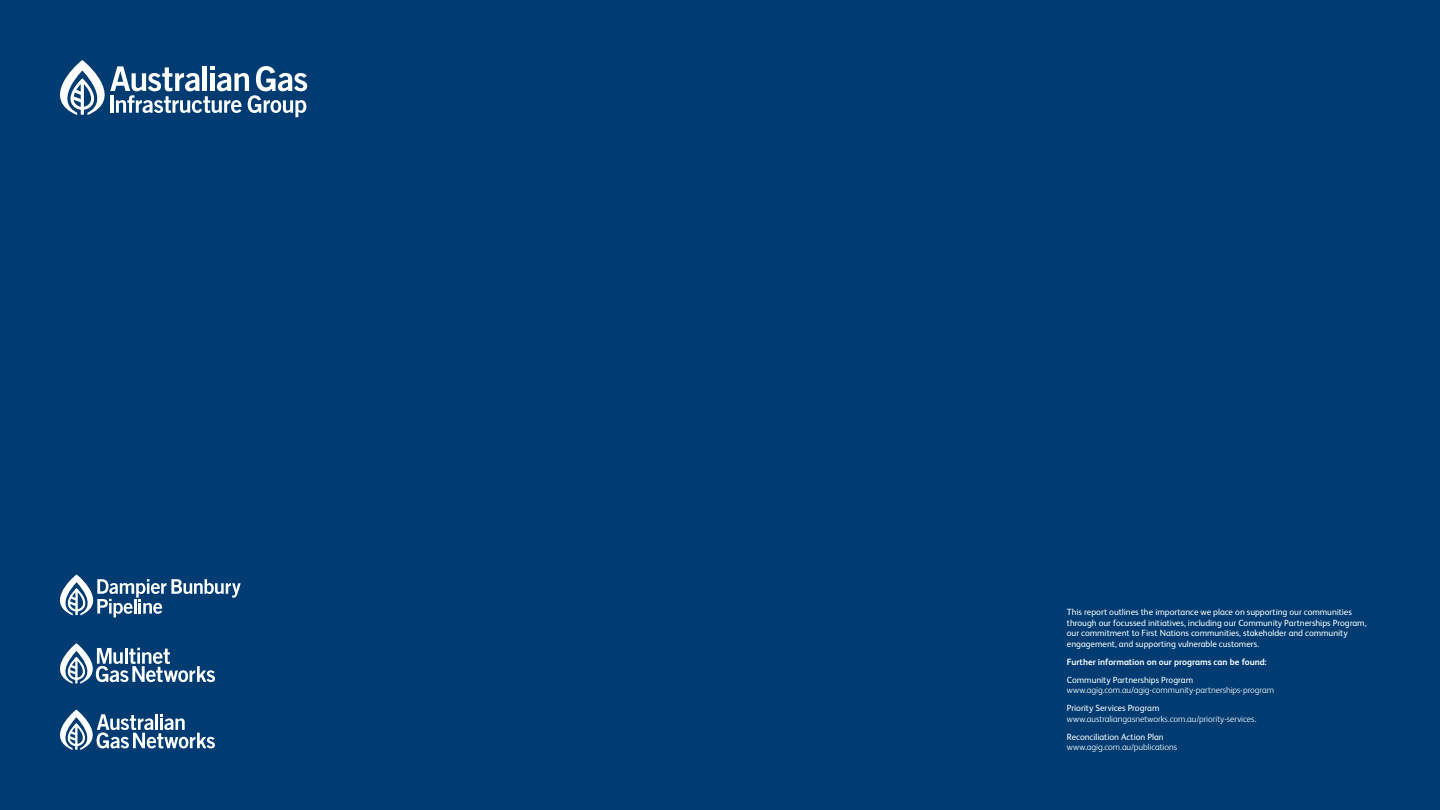
<style>
.page{position:relative;width:1440px;height:810px;background:#003c71}
.page>*{position:absolute;margin:0;border:0;box-sizing:border-box;transform-origin:0 0}
.t1{font:9px/10.5px "FS Albert";letter-spacing:-.005em;color:#fff}
.t2{font:300 9px "FS Albert";letter-spacing:-.005em;color:#fff}
.t3{font:700 9px "FS Albert";letter-spacing:-.005em;color:#fff}
</style>
<div class="page">
<svg style="left:60px;top:574px;width:181px;height:43px"></svg>
<svg style="left:60px;top:710px;width:155px;height:40px"></svg>
<svg style="left:60px;top:643px;width:155px;height:41px"></svg>
<svg style="left:60px;top:60px;width:247px;height:57px"></svg>
<p class="t1" style="left:1067px;top:607px;width:301px">This report outlines the importance we place on supporting our communities through our focussed initiatives, including our Community Partnerships Program, our commitment to First Nations communities, stakeholder and community engagement, and supporting vulnerable customers.</p>
<p class="t3" style="left:1067px;top:656px;width:201px">Further information on our programs can be found:</p>
<p class="t1" style="left:1067px;top:674px;width:128px">Community Partnerships Program</p>
<p class="t2" style="left:1067px;top:685px;width:209px">www.agig.com.au/agig-community-partnerships-program</p>
<p class="t1" style="left:1067px;top:703px;width:94px">Priority Services Program</p>
<p class="t2" style="left:1067px;top:713px;width:191px">www.australiangasnetworks.com.au/priority-services.</p>
<p class="t1" style="left:1067px;top:731px;width:98px">Reconciliation Action Plan</p>
<p class="t2" style="left:1067px;top:742px;width:112px">www.agig.com.au/publications</p>
</div>
